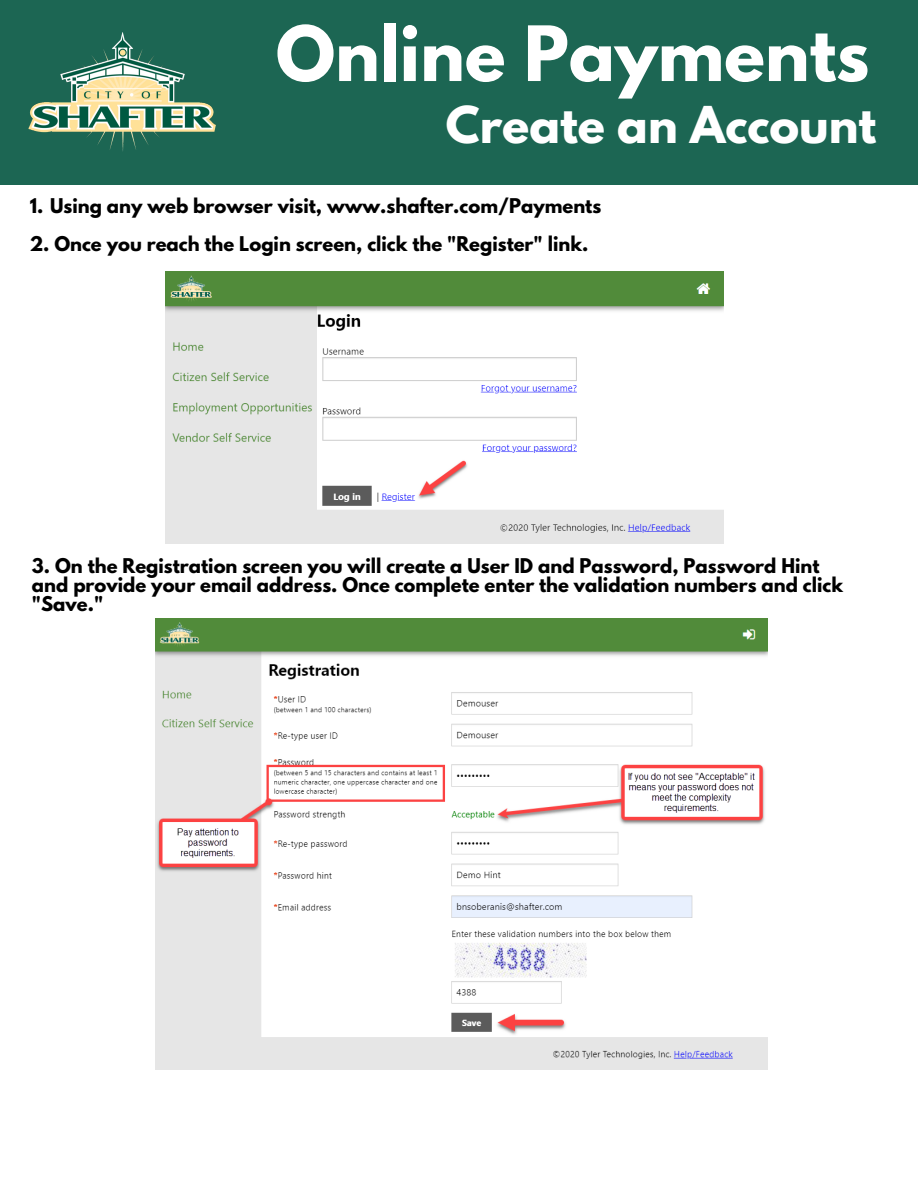
<style>
.page{position:relative;width:918px;height:1188px;background:#fff}
.page>*{position:absolute;margin:0;border:0;box-sizing:border-box;transform-origin:0 0}
.t1{font:700 67.5px "League Spartan";color:#fff}
.t2{font:700 45px "League Spartan";color:#fff}
.t3{font:700 18px/19.2px "League Spartan";color:#000}
</style>
<div class="page">
<div style="left:0;top:0;width:918px;height:185px;background:#1c6653"></div>
<img style="left:28px;top:32px;width:188px;height:119px">
<img style="left:165px;top:272px;width:558px;height:272px">
<img style="left:156px;top:619px;width:612px;height:451px">
<h1 class="t1" style="left:276px;top:20px;width:595px">Online Payments</h1>
<h2 class="t2" style="left:446px;top:102px;width:432px">Create an Account</h2>
<p class="t3" style="left:30px;top:199px;width:573px">1. Using any web browser visit, www.shafter.com/Payments</p>
<p class="t3" style="left:30px;top:236px;width:560px">2. Once you reach the Login screen, click the "Register" link.</p>
<p class="t3" style="left:32px;top:558px;width:813px">3. On the Registration screen you will create a User ID and Password, Password Hint and provide your email address. Once complete enter the validation numbers and click "Save."</p>
</div>
